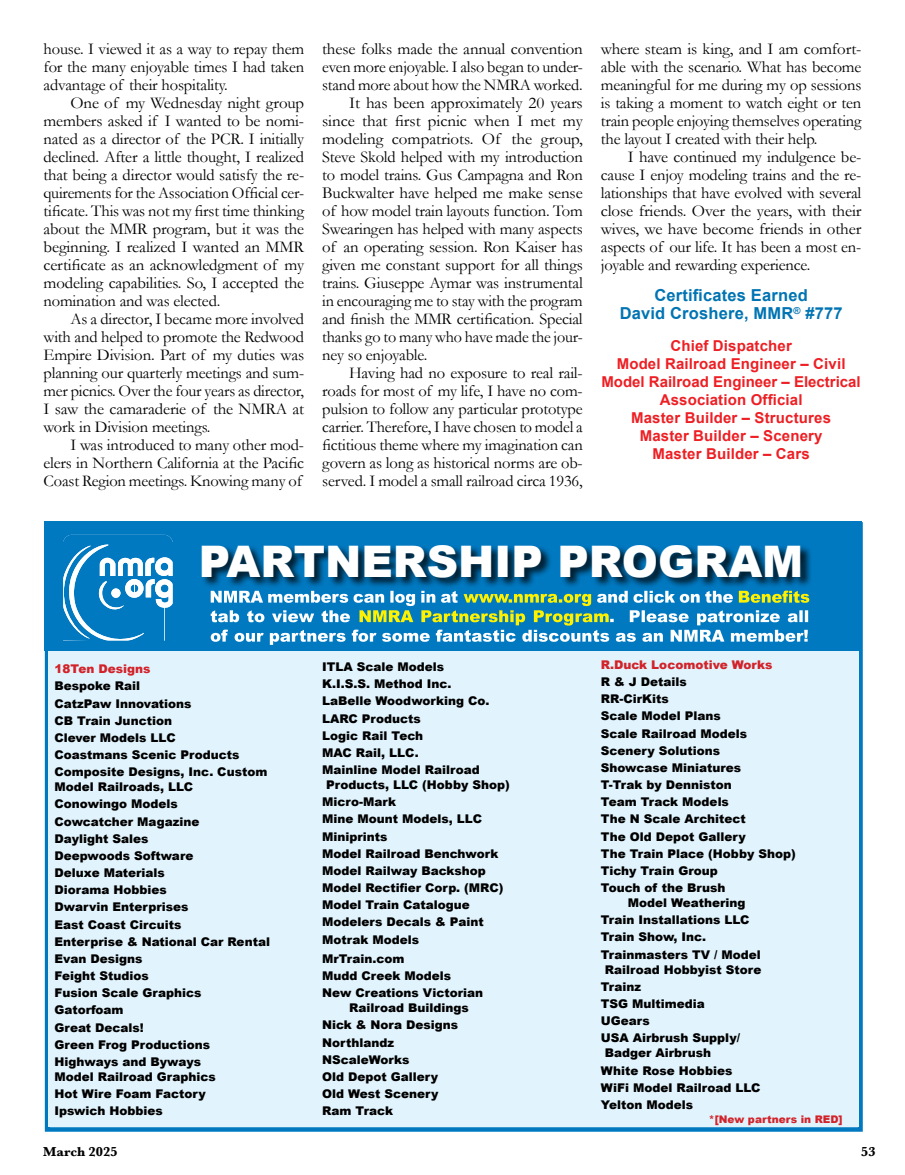
<style>
.page{position:relative;width:905px;height:1175px;background:#fff}
.page>*{position:absolute;margin:0;border:0;box-sizing:border-box;transform-origin:0 0}
.t1{font:900 43.5px "Arial";color:#fff}
.t2{font:16.5px/18px "Garamond";letter-spacing:-.01em;color:#000;text-align:justify}
.t3{font:700 16.5px/18px "Arial";letter-spacing:.01em;color:#0074b3;text-align:center}
.t4{font:700 15px/18px "Arial";letter-spacing:.01em;color:#ed1f24;text-align:center}
.t5{font:700 13.5px "Baskerville";color:#000}
.t6{font:900 12px/17.1px "Arial";color:#000}
.t7{font:900 12px "Arial";color:#d2232a}
.t8{font:900 10.5px "Arial";color:#d2232a}
</style>
<div class="page">
<div style="left:48px;top:588px;width:810px;height:539px;background:#e1f4fd"></div>
<div style="left:44px;top:521px;width:817px;height:130px;background:#0079c1"></div>
<div style="left:201px;top:544px;width:611px;height:44px;background:#000;opacity:.75"></div>
<svg style="left:211px;top:590px;width:598px;height:55px"></svg>
<svg style="left:65px;top:536px;width:106px;height:103px"></svg>
<div style="left:62px;top:533px;width:112px;height:109px;border:2px solid #0079c1"></div>
<p class="t2" style="left:44px;top:40px;width:262px">house. I viewed it as a way to repay them for the many enjoyable times I had taken advantage of their hospitality.</p>
<p class="t2" style="left:44px;top:94px;width:262px;text-indent:27px">One of my Wednesday night group members asked if I wanted to be nomi&shy;nated as a director of the PCR. I initially declined. After a little thought, I realized that being a director would satisfy the re&shy;quirements for the Association Official cer&shy;tificate. This was not my first time thinking about the MMR program, but it was the beginning. I realized I wanted an MMR certificate as an acknowledgment of my modeling capabilities. So, I accepted the nomination and was elected.</p>
<p class="t2" style="left:44px;top:310px;width:262px;text-indent:27px">As a director, I became more involved with and helped to promote the Redwood Empire Division. Part of my duties was planning our quarterly meetings and sum&shy;mer picnics. Over the four years as director, I saw the camaraderie of the NMRA at work in Division meetings.</p>
<p class="t2" style="left:44px;top:436px;width:262px;text-indent:27px">I was introduced to many other mod&shy;elers in Northern California at the Pacific Coast Region meetings. Knowing many of</p>
<p class="t2" style="left:322px;top:40px;width:262px">these folks made the annual convention</p>
<p class="t2" style="left:322px;top:58px;width:262px">even more enjoyable. I also began to under-</p>
<p class="t2" style="left:322px;top:76px;width:262px">stand more about how the NMRA worked.</p>
<p class="t2" style="left:349px;top:94px;width:235px">It has been approximately 20 years</p>
<p class="t2" style="left:322px;top:112px;width:262px">since that first picnic when I met my</p>
<p class="t2" style="left:322px;top:130px;width:262px">modeling compatriots. Of the group,</p>
<p class="t2" style="left:322px;top:148px;width:262px">Steve Skold helped with my introduction</p>
<p class="t2" style="left:322px;top:166px;width:262px">to model trains. Gus Campagna and Ron</p>
<p class="t2" style="left:322px;top:184px;width:262px">Buckwalter have helped me make sense</p>
<p class="t2" style="left:322px;top:202px;width:262px">of how model train layouts function. Tom</p>
<p class="t2" style="left:322px;top:220px;width:262px">Swearingen has helped with many aspects</p>
<p class="t2" style="left:322px;top:238px;width:262px">of an operating session. Ron Kaiser has</p>
<p class="t2" style="left:322px;top:256px;width:262px">given me constant support for all things</p>
<p class="t2" style="left:322px;top:274px;width:262px">trains. Giuseppe Aymar was instrumental</p>
<p class="t2" style="left:322px;top:292px;width:262px">in encouraging me to stay with the program</p>
<p class="t2" style="left:322px;top:310px;width:262px">and finish the MMR certification. Special</p>
<p class="t2" style="left:322px;top:328px;width:262px">thanks go to many who have made the jour-</p>
<p class="t2" style="left:322px;top:346px;width:107px">ney so enjoyable.</p>
<p class="t2" style="left:349px;top:364px;width:235px">Having had no exposure to real rail-</p>
<p class="t2" style="left:322px;top:382px;width:262px">roads for most of my life, I have no com-</p>
<p class="t2" style="left:322px;top:400px;width:262px">pulsion to follow any particular prototype</p>
<p class="t2" style="left:322px;top:418px;width:262px">carrier. Therefore, I have chosen to model a</p>
<p class="t2" style="left:322px;top:436px;width:262px">fictitious theme where my imagination can</p>
<p class="t2" style="left:322px;top:454px;width:262px">govern as long as historical norms are ob-</p>
<p class="t2" style="left:322px;top:472px;width:262px">served. I model a small railroad circa 1936,</p>
<p class="t2" style="left:600px;top:40px;width:262px">where steam is king, and I am comfort&shy;able with the scenario. What has become meaningful for me during my op sessions is taking a moment to watch eight or ten train people enjoying themselves operating the layout I created with their help.</p>
<p class="t2" style="left:600px;top:148px;width:262px;text-indent:27px">I have continued my indulgence be&shy;cause I enjoy modeling trains and the re&shy;lationships that have evolved with several close friends. Over the years, with their wives, we have become friends in other aspects of our life. It has been a most en&shy;joyable and rewarding experience.</p>
<p class="t3" style="left:619px;top:287px;width:224px">Certificates Earned<br>David Croshere, MMR<sup>®</sup> #777</p>
<p class="t4" style="left:601px;top:337px;width:261px">Chief Dispatcher<br>Model Railroad Engineer – Civil<br>Model Railroad Engineer – Electrical<br>Association Official<br>Master Builder – Structures<br>Master Builder – Scenery<br>Master Builder – Cars</p>
<h1 class="t1" style="left:199px;top:529px;width:606px">PARTNERSHIP PROGRAM</h1>
<p class="t7" style="left:55px;top:660px;width:97px">18Ten Designs</p>
<p class="t6" style="left:55px;top:677px;width:214px">Bespoke Rail<br>CatzPaw Innovations<br>CB Train Junction<br>Clever Models LLC<br>Coastmans Scenic Products<br>Composite Designs, Inc. Custom</p>
<p class="t6" style="left:55px;top:778px;width:217px">Model Railroads, LLC<br>Conowingo Models<br>Cowcatcher Magazine<br>Daylight Sales<br>Deepwoods Software<br>Deluxe Materials<br>Diorama Hobbies<br>Dwarvin Enterprises<br>East Coast Circuits<br>Enterprise &amp; National Car Rental<br>Evan Designs<br>Feight Studios<br>Fusion Scale Graphics<br>Gatorfoam<br>Great Decals!<br>Green Frog Productions<br>Highways and Byways</p>
<p class="t6" style="left:55px;top:1067px;width:163px">Model Railroad Graphics<br>Hot Wire Foam Factory<br>Ipswich Hobbies</p>
<p class="t6" style="left:322px;top:658px;width:169px">ITLA Scale Models<br>K.I.S.S. Method Inc.<br>LaBelle Woodworking Co.<br>LARC Products<br>Logic Rail Tech<br>MAC Rail, LLC.<br>Mainline Model Railroad</p>
<p class="t6" style="left:322px;top:776px;width:189px;text-indent:4px">Products, LLC (Hobby Shop)<br>Micro-Mark<br>Mine Mount Models, LLC<br>Miniprints<br>Model Railroad Benchwork<br>Model Railway Backshop<br>Model Rectifier Corp. (MRC)<br>Model Train Catalogue<br>Modelers Decals &amp; Paint<br>Motrak Models</p>
<p class="t6" style="left:322px;top:949px;width:162px">MrTrain.com<br>Mudd Creek Models<br>New Creations Victorian</p>
<p class="t6" style="left:322px;top:999px;width:148px;text-indent:27px">Railroad Buildings<br>Nick &amp; Nora Designs<br>Northlandz<br>NScaleWorks<br>Old Depot Gallery<br>Old West Scenery<br>Ram Track</p>
<p class="t7" style="left:600px;top:656px;width:173px">R.Duck Locomotive Works</p>
<p class="t6" style="left:600px;top:673px;width:196px">R &amp; J Details<br>RR-CirKits<br>Scale Model Plans<br>Scale Railroad Models<br>Scenery Solutions<br>Showcase Miniatures<br>T-Trak by Denniston<br>Team Track Models<br>The N Scale Architect<br>The Old Depot Gallery<br>The Train Place (Hobby Shop)<br>Tichy Train Group<br>Touch of the Brush</p>
<p class="t6" style="left:600px;top:894px;width:161px;text-indent:27px">Model Weathering<br>Train Installations LLC<br>Train Show, Inc.<br>Trainmasters TV / Model</p>
<p class="t6" style="left:600px;top:960px;width:162px;text-indent:4px">Railroad Hobbyist Store<br>Trainz<br>TSG Multimedia<br>UGears<br>USA Airbrush Supply/</p>
<p class="t6" style="left:600px;top:1044px;width:161px;text-indent:4px">Badger Airbrush<br>White Rose Hobbies<br>WiFi Model Railroad LLC<br>Yelton Models</p>
<p class="t8" style="left:709px;top:1111px;width:135px">*[New partners in RED]</p>
<p class="t5" style="left:43px;top:1142px;width:76px">March 2025</p>
<p class="t5" style="left:861px;top:1142px;width:16px">53</p>
</div>
